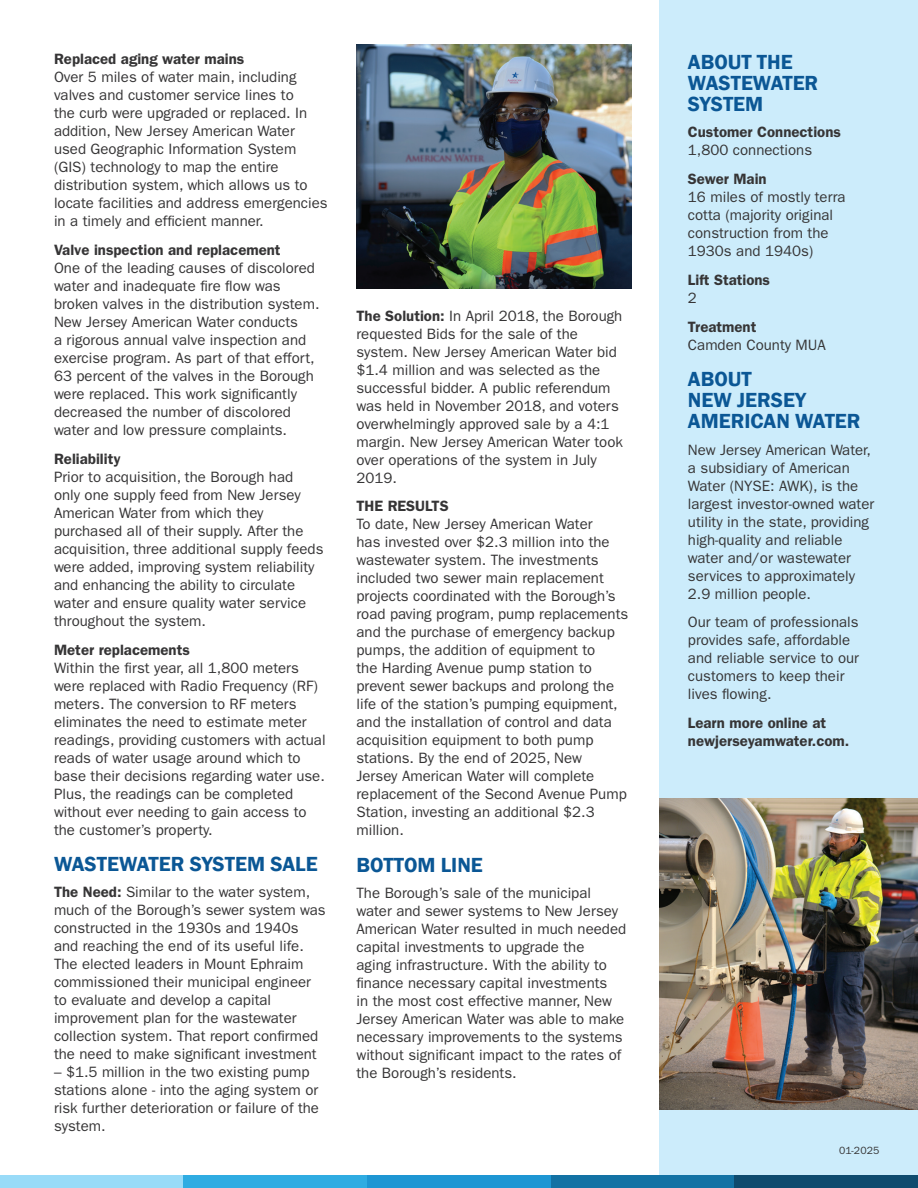
<style>
.page{position:relative;width:918px;height:1188px;background:#fff}
.page>*{position:absolute;margin:0;border:0;box-sizing:border-box;transform-origin:0 0}
.t1{font:600 21px/21px "Franklin Gothic";color:#0b5795}
.t2{font:15px/18px "ITC Franklin Gothic Std";color:#363536}
.t3{font:600 15px/18px "ITC Franklin Gothic Std";color:#363536}
.t4{font:10.5px "ITC Franklin Gothic Std";letter-spacing:.01em;color:#363536}
.s1{font-weight:600}
</style>
<div class="page">
<div style="left:660px;top:0;width:258px;height:1188px;background:#ccecfb"></div>
<img style="left:660px;top:798px;width:257px;height:311px">
<img style="left:356px;top:44px;width:276px;height:244px">
<div style="left:0;top:1176px;width:184px;height:12px;background:#99dbf8"></div>
<div style="left:184px;top:1176px;width:183px;height:12px;background:#2face2"></div>
<div style="left:367px;top:1176px;width:184px;height:12px;background:#1e96d3"></div>
<div style="left:551px;top:1176px;width:183px;height:12px;background:#1372a4"></div>
<div style="left:734px;top:1176px;width:184px;height:12px;background:#0e4b6e"></div>
<p class="t3" style="left:54px;top:50px;width:192px">Replaced aging water mains</p>
<p class="t2" style="left:54px;top:68px;width:275px">Over 5 miles of water main, including valves and customer service lines to<br>the curb were upgraded or replaced. In addition, New Jersey American Water used Geographic Information System (GIS) technology to map the entire distribution system, which allows us to locate facilities and address emergencies in a timely and efficient manner.</p>
<p class="t3" style="left:54px;top:241px;width:228px">Valve inspection and replacement</p>
<p class="t2" style="left:54px;top:259px;width:267px">One of the leading causes of discolored water and inadequate fire flow was broken valves in the distribution system.<br>New Jersey American Water conducts<br>a rigorous annual valve inspection and exercise program. As part of that effort, 63 percent of the valves in the Borough were replaced. This work significantly decreased the number of discolored water and low pressure complaints.</p>
<p class="t3" style="left:54px;top:450px;width:68px">Reliability</p>
<p class="t2" style="left:54px;top:468px;width:271px">Prior to acquisition, the Borough had<br>only one supply feed from New Jersey American Water from which they purchased all of their supply. After the acquisition, three additional supply feeds were added, improving system reliability and enhancing the ability to circulate water and ensure quality water service throughout the system.</p>
<p class="t3" style="left:54px;top:641px;width:137px">Meter replacements</p>
<p class="t2" style="left:54px;top:659px;width:273px">Within the first year, all 1,800 meters were replaced with Radio Frequency (RF) meters. The conversion to RF meters eliminates the need to estimate meter readings, providing customers with actual reads of water usage around which to base their decisions regarding water use.<br>Plus, the readings can be completed without ever needing to gain access to the customer’s property.</p>
<h1 class="t1" style="left:54px;top:854px;width:265px">WASTEWATER SYSTEM SALE</h1>
<p class="t2" style="left:54px;top:883px;width:273px"><span class="s1">The Need:</span> Similar to the water system, much of the Borough’s sewer system was constructed in the 1930s and 1940s and reaching the end of its useful life.<br>The elected leaders in Mount Ephraim commissioned their municipal engineer to evaluate and develop a capital improvement plan for the wastewater collection system. That report confirmed the need to make significant investment</p>
<p class="t2" style="left:54px;top:1063px;width:267px">– $1.5 million in the two existing pump stations alone - into the aging system or risk further deterioration or failure of the system.</p>
<p class="t2" style="left:356px;top:307px;width:268px"><span class="s1">The Solution:</span> In April 2018, the Borough requested Bids for the sale of the system. New Jersey American Water bid $1.4 million and was selected as the successful bidder. A public referendum was held in November 2018, and voters overwhelmingly approved sale by a 4:1 margin. New Jersey American Water took over operations of the system in July 2019.</p>
<p class="t3" style="left:356px;top:497px;width:94px">THE RESULTS</p>
<p class="t2" style="left:356px;top:515px;width:273px">To date, New Jersey American Water<br>has invested over $2.3 million into the wastewater system. The investments included two sewer main replacement projects coordinated with the Borough’s road paving program, pump replacements and the purchase of emergency backup pumps, the addition of equipment to<br>the Harding Avenue pump station to prevent sewer backups and prolong the life of the station’s pumping equipment, and the installation of control and data acquisition equipment to both pump stations. By the end of 2025, New<br>Jersey American Water will complete replacement of the Second Avenue Pump Station, investing an additional $2.3 million.</p>
<h1 class="t1" style="left:356px;top:854px;width:128px">BOTTOM LINE</h1>
<p class="t2" style="left:356px;top:884px;width:271px">The Borough’s sale of the municipal water and sewer systems to New Jersey American Water resulted in much needed capital investments to upgrade the<br>aging infrastructure. With the ability to finance necessary capital investments<br>in the most cost effective manner, New Jersey American Water was able to make necessary improvements to the systems without significant impact to the rates of the Borough’s residents.</p>
<h1 class="t1" style="left:688px;top:51px;width:132px">ABOUT THE<br>WASTEWATER<br>SYSTEM</h1>
<p class="t3" style="left:688px;top:123px;width:154px">Customer Connections</p>
<p class="t2" style="left:688px;top:141px;width:126px">1,800 connections</p>
<p class="t3" style="left:688px;top:170px;width:80px">Sewer Main</p>
<p class="t2" style="left:688px;top:188px;width:159px">16 miles of mostly terra cotta (majority original construction from the<br>1930s and 1940s)</p>
<p class="t3" style="left:688px;top:271px;width:84px">Lift Stations</p>
<p class="t2" style="left:688px;top:289px;width:10px">2</p>
<p class="t3" style="left:688px;top:318px;width:70px">Treatment</p>
<p class="t2" style="left:688px;top:336px;width:140px">Camden County MUA</p>
<h1 class="t1" style="left:688px;top:369px;width:174px">ABOUT<br>NEW JERSEY<br>AMERICAN WATER</h1>
<p class="t2" style="left:688px;top:441px;width:188px">New Jersey American Water, a subsidiary of American<br>Water (NYSE: AWK), is the largest investor-owned water utility in the state, providing high-quality and reliable water and/or wastewater services to approximately<br>2.9 million people.</p>
<p class="t2" style="left:688px;top:613px;width:173px">Our team of professionals provides safe, affordable and reliable service to our customers to keep their lives flowing.</p>
<p class="t3" style="left:688px;top:714px;width:163px">Learn more online at newjerseyamwater.com.</p>
<p class="t4" style="left:839px;top:1144px;width:42px">01-2025</p>
</div>
